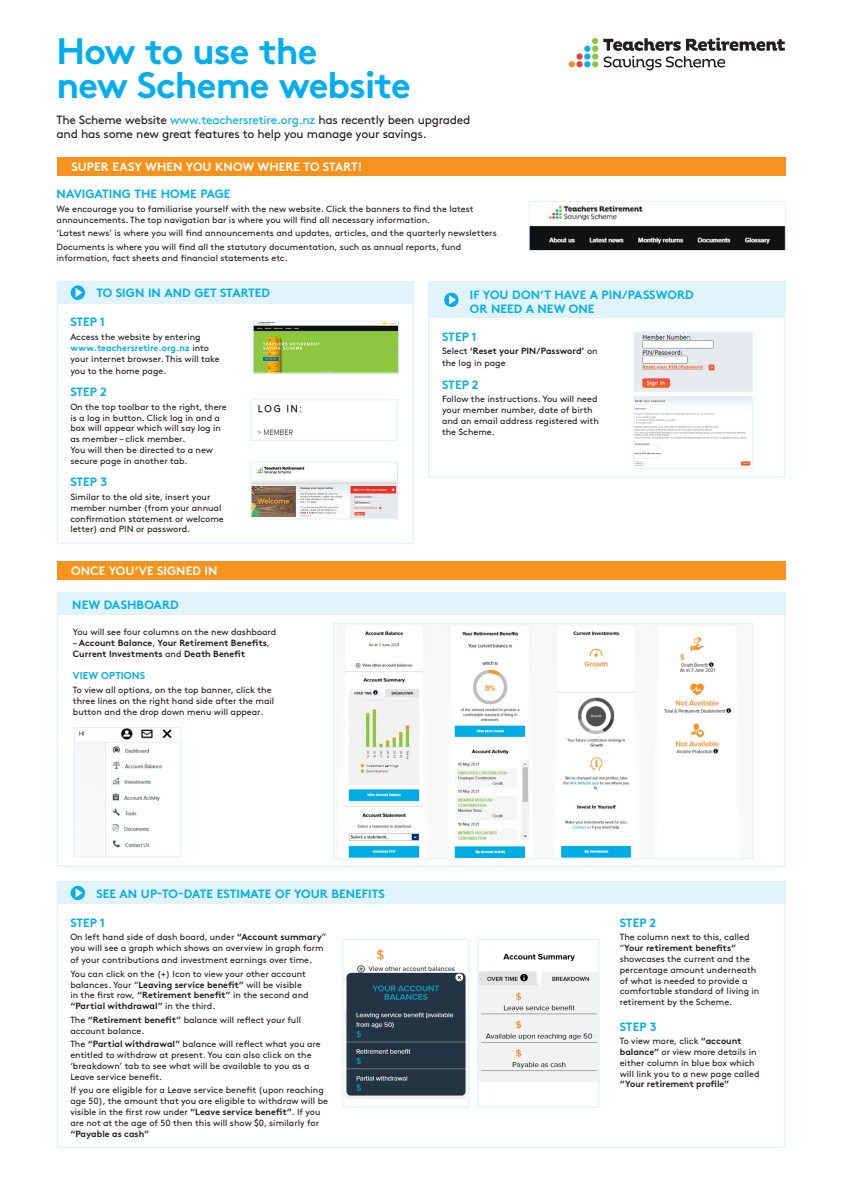
<style>
.page{position:relative;width:842px;height:1191px;background:#fff}
.page>*{position:absolute;margin:0;border:0;box-sizing:border-box;transform-origin:0 0}
.MKS_Headline_text{font:700 36.7px/34.2px "Brown";letter-spacing:-.025em;color:#00aeef}
._3__Step_Title{font:700 12px/14px "Brown";letter-spacing:.005em;color:#00aeef}
.DC_Body_text{font:12px/14.4px "Brown";letter-spacing:-.02em;color:#231f20}
._3__Step_Title-2{font:700 12px "Brown";letter-spacing:.005em;color:#fff}
._3__Step_Title-3{font:700 10px "Brown";letter-spacing:.005em;color:#00aeef}
._4__Body_Copy{font:9px/10.8px "Brown";color:#231f20}
._4__Body_Copy-2{font:700 9px/12px "Brown";color:#231f20}
.s1{color:#00aeef}
.s2{font-weight:700;color:#00aeef}
.s3{font-weight:400}
.s4{font-weight:700}
</style>
<div class="page">
<div style="left:57px;top:158px;width:728px;height:18px;background:#f7931d"></div>
<div style="left:57px;top:561px;width:728px;height:19px;background:#f7931d"></div>
<div style="left:58px;top:281px;width:356px;height:23px;background:#e1f4fc"></div>
<div style="left:58px;top:592px;width:727px;height:23px;background:#e1f4fc"></div>
<div style="left:429px;top:281px;width:356px;height:37px;background:#e1f4fc"></div>
<svg style="left:71px;top:285px;width:14px;height:15px"></svg>
<svg style="left:76px;top:288px;width:6px;height:9px"></svg>
<div style="left:444px;top:293px;width:15px;height:14px;background:#00aeef;border-radius:50%"></div>
<svg style="left:449px;top:295px;width:7px;height:9px"></svg>
<img style="left:254px;top:322px;width:143px;height:50px">
<div style="left:252px;top:320px;width:147px;height:54px;border:1px solid #e1f4fc"></div>
<img style="left:257px;top:404px;width:45px;height:32px">
<div style="left:250px;top:399px;width:148px;height:42px;border:1px solid #e1f4fc"></div>
<img style="left:252px;top:466px;width:144px;height:51px">
<div style="left:250px;top:461px;width:148px;height:58px;border:1px solid #e1f4fc"></div>
<img style="left:636px;top:398px;width:115px;height:68px">
<div style="left:634px;top:396px;width:119px;height:73px;border:1px solid #e1f4fc"></div>
<img style="left:636px;top:334px;width:115px;height:55px">
<div style="left:634px;top:332px;width:119px;height:59px;border:1px solid #e1f4fc"></div>
<img style="left:531px;top:205px;width:253px;height:44px">
<div style="left:529px;top:201px;width:257px;height:50px;border:1px solid #e1f4fc"></div>
<img style="left:345px;top:631px;width:387px;height:226px">
<div style="left:333px;top:623px;width:420px;height:236px;border:1px solid #e1f4fc"></div>
<img style="left:79px;top:729px;width:100px;height:126px">
<div style="left:74px;top:727px;width:107px;height:130px;border:1px solid #e1f4fc"></div>
<div style="left:58px;top:881px;width:727px;height:23px;background:#e1f4fc"></div>
<svg style="left:71px;top:885px;width:14px;height:15px"></svg>
<svg style="left:76px;top:888px;width:6px;height:9px"></svg>
<img style="left:344px;top:949px;width:123px;height:149px">
<div style="left:342px;top:938px;width:127px;height:169px;border:1px solid #e1f4fc"></div>
<img style="left:479px;top:953px;width:119px;height:129px">
<div style="left:477px;top:938px;width:123px;height:169px;border:1px solid #e1f4fc"></div>
<svg style="left:569px;top:61px;width:6px;height:6px"></svg>
<div style="left:576px;top:61px;width:7px;height:6px;background:#ee3e35;border-radius:50%"></div>
<svg style="left:576px;top:53px;width:7px;height:7px"></svg>
<svg style="left:584px;top:38px;width:201px;height:32px"></svg>
<p class="MKS_Headline_text" style="left:57px;top:30px;width:356px">How to use the<br>new Scheme website</p>
<p class="DC_Body_text" style="left:57px;top:111px;width:415px">The Scheme website <span class="s1">www.teachersretire.org.nz</span> has recently been upgraded and has some new great features to help you manage your savings.</p>
<p class="_3__Step_Title-2" style="left:71px;top:157px;width:292px">SUPER EASY WHEN YOU KNOW WHERE TO START!</p>
<p class="_3__Step_Title" style="left:57px;top:186px;width:175px">NAVIGATING THE HOME PAGE</p>
<p class="_4__Body_Copy" style="left:57px;top:202px;width:419px">We encourage you to familiarise yourself with the new website. Click the banners to find the latest announcements. The top navigation bar is where you will find all necessary information.</p>
<p class="_4__Body_Copy" style="left:57px;top:227px;width:442px">‘Latest news’ is where you will find announcements and updates, articles, and the quarterly newsletters</p>
<p class="_4__Body_Copy" style="left:57px;top:240px;width:406px">Documents is where you will find all the statutory documentation, such as annual reports, fund information, fact sheets and financial statements etc.</p>
<p class="_3__Step_Title" style="left:96px;top:284px;width:175px">TO SIGN IN AND GET STARTED</p>
<p class="_3__Step_Title" style="left:70px;top:314px;width:36px">STEP 1</p>
<p class="_4__Body_Copy" style="left:70px;top:331px;width:151px">Access the website by entering <span class="s2">www.teachersretire.org.nz</span> into your internet browser. This will take</p>
<p class="_4__Body_Copy" style="left:70px;top:364px;width:98px">you to the home page.</p>
<p class="_3__Step_Title" style="left:70px;top:384px;width:38px">STEP 2</p>
<p class="_4__Body_Copy" style="left:70px;top:400px;width:158px">On the top toolbar to the right, there is a log in button. Click log in and a box will appear which will say log in as member – click member.<br>You will then be directed to a new secure page in another tab.</p>
<p class="_3__Step_Title" style="left:70px;top:474px;width:38px">STEP 3</p>
<p class="_4__Body_Copy" style="left:70px;top:491px;width:155px">Similar to the old site, insert your member number (from your annual confirmation statement or welcome letter) and PIN or password.</p>
<p class="_3__Step_Title-2" style="left:71px;top:561px;width:148px">ONCE YOU’VE SIGNED IN</p>
<p class="_3__Step_Title" style="left:72px;top:596px;width:108px">NEW DASHBOARD</p>
<p class="_4__Body_Copy" style="left:73px;top:626px;width:205px">You will see four columns on the new dashboard</p>
<p class="_4__Body_Copy-2" style="left:73px;top:636px;width:199px;line-height:10.8px"><span class="s3">–</span> Account Balance<span class="s3">,</span> Your Retirement Benefits<span class="s3">,<br></span>Current Investments <span class="s3">and</span> Death Benefit</p>
<p class="_3__Step_Title-3" style="left:73px;top:667px;width:74px">VIEW OPTIONS</p>
<p class="_4__Body_Copy" style="left:73px;top:683px;width:203px">To view all options, on the top banner, click the three lines on the right hand side after the mail button and the drop down menu will appear.</p>
<p class="_3__Step_Title" style="left:470px;top:286px;width:225px">IF YOU DON’T HAVE A PIN/PASSWORD<br>OR NEED A NEW ONE</p>
<p class="_3__Step_Title" style="left:442px;top:328px;width:36px">STEP 1</p>
<p class="_4__Body_Copy-2" style="left:442px;top:344px;width:157px"><span class="s3">Select</span> ‘Reset your PIN/Password’ <span class="s3">on the log in page</span></p>
<p class="_3__Step_Title" style="left:442px;top:376px;width:38px">STEP 2</p>
<p class="_4__Body_Copy" style="left:442px;top:393px;width:158px">Follow the instructions. You will need your member number, date of birth and an email address registered with the Scheme.</p>
<p class="_3__Step_Title" style="left:96px;top:885px;width:290px">SEE AN UP-TO-DATE ESTIMATE OF YOUR BENEFITS</p>
<p class="_3__Step_Title" style="left:70px;top:914px;width:36px">STEP 1</p>
<p class="_4__Body_Copy" style="left:70px;top:931px;width:257px">On left hand side of dash board, under <span class="s4">“Account summary</span>” you will see a graph which shows an overview in graph form</p>
<p class="_4__Body_Copy" style="left:70px;top:954px;width:243px">of your contributions and investment earnings over time.</p>
<p class="_4__Body_Copy" style="left:70px;top:967px;width:240px">You can click on the (+) Icon to view your other account balances. Your “<span class="s4">Leaving service benefit”</span> will be visible in the first row, <span class="s4">“Retirement benefit”</span> in the second and <span class="s4">“Partial withdrawal”</span> in the third.</p>
<p class="_4__Body_Copy" style="left:70px;top:1013px;width:232px">The <span class="s4">“Retirement benefit”</span> balance will reflect your full account balance.</p>
<p class="_4__Body_Copy" style="left:70px;top:1038px;width:252px">The <span class="s4">“Partial withdrawal”</span> balance will reflect what you are entitled to withdraw at present. You can also click on the ‘breakdown’ tab to see what will be available to you as a Leave service benefit.</p>
<p class="_4__Body_Copy" style="left:70px;top:1084px;width:259px">If you are eligible for a Leave service benefit (upon reaching age 50), the amount that you are eligible to withdraw will be visible in the first row under <span class="s4">“Leave service benefit”</span>. If you are not at the age of 50 then this will show $0, similarly for <span class="s4">“Payable as cash”</span></p>
<p class="_3__Step_Title" style="left:620px;top:914px;width:38px">STEP 2</p>
<p class="_4__Body_Copy" style="left:620px;top:931px;width:141px">The column next to this, called “<span class="s4">Your retirement benefits” </span>showcases the current and the percentage amount underneath of what is needed to provide a comfortable standard of living in retirement by the Scheme.</p>
<p class="_3__Step_Title" style="left:620px;top:1018px;width:38px">STEP 3</p>
<p class="_4__Body_Copy" style="left:620px;top:1035px;width:141px">To view more, click <span class="s4">“account balance”</span> or view more details in either column in blue box which will link you to a new page called <span class="s4">“Your retirement profile”</span></p>
</div>
